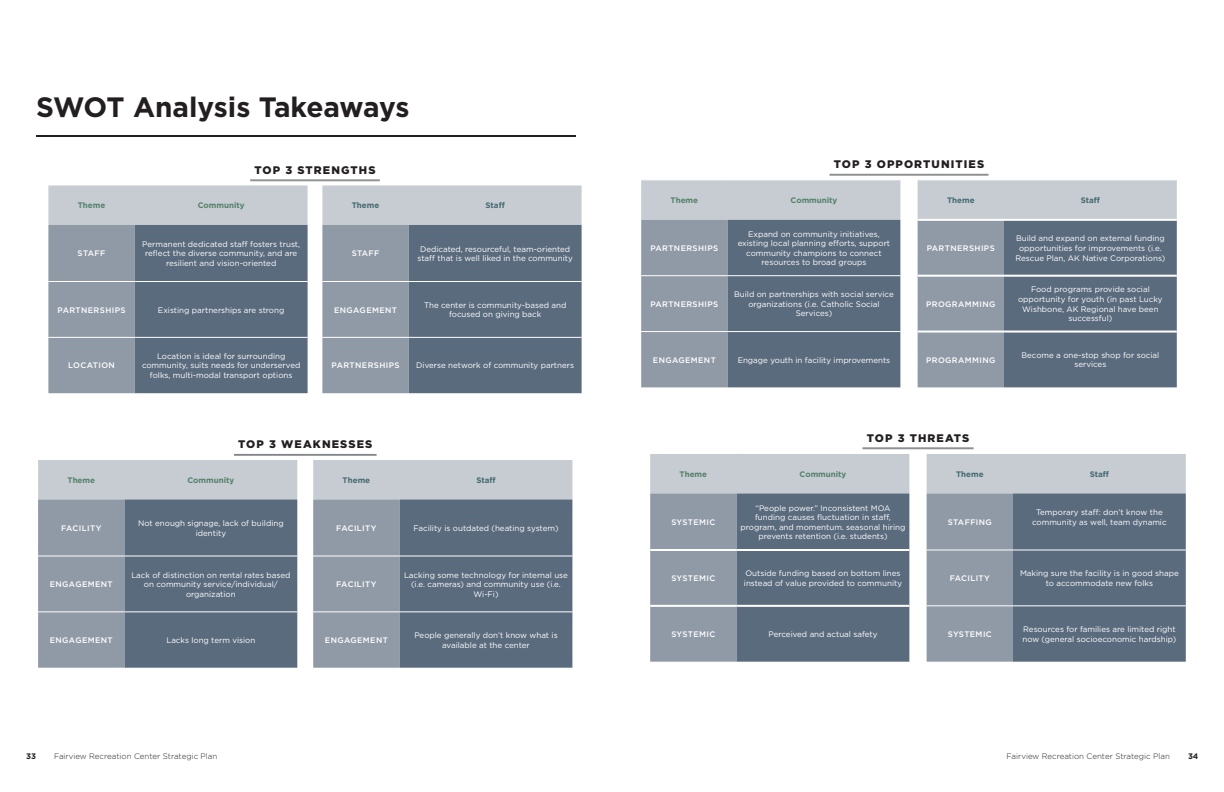
<style>
.page{position:relative;width:1224px;height:792px;background:#fff}
.page>*{position:absolute;margin:0;border:0;box-sizing:border-box;transform-origin:0 0}
.t1{font:700 28px "Gotham";letter-spacing:-.02em;color:#231f20}
.t2{font:900 11px "Gotham";letter-spacing:.1em;color:#231f20}
.t3{font:8px/9.6px "Gotham";color:#fff;text-align:center}
.t4{font:500 8px "Gotham";letter-spacing:.05em;color:#fff}
.t5{font:300 8px "Gotham";color:#231f20}
.t6{font:700 8px "Gotham";color:#548169}
.t7{font:700 8px "Gotham";color:#446a71}
.t8{font:700 8px "Gotham";color:#231f20}
</style>
<div class="page">
<hr style="left:36px;top:135px;width:540px;height:2px;background:#231f20">
<div style="left:48px;top:185px;width:534px;height:40px;background:#c6ccd2"></div>
<div style="left:48px;top:225px;width:87px;height:168px;background:#909aa6"></div>
<svg style="left:135px;top:225px;width:447px;height:168px;background:#6b798a"></svg>
<hr style="left:48px;top:281px;width:87px;height:1px;background:#fff">
<hr style="left:135px;top:281px;width:173px;height:1px;background:#fff">
<hr style="left:48px;top:337px;width:87px;height:1px;background:#fff">
<hr style="left:135px;top:337px;width:173px;height:1px;background:#fff">
<hr style="left:322px;top:281px;width:87px;height:1px;background:#fff">
<hr style="left:409px;top:281px;width:173px;height:1px;background:#fff">
<hr style="left:322px;top:337px;width:87px;height:1px;background:#fff">
<hr style="left:409px;top:337px;width:173px;height:1px;background:#fff">
<hr style="left:251px;top:181px;width:128px;height:1px;background:#7d8082">
<hr style="left:251px;top:180px;width:128px;height:1px;background:#7d8082">
<div style="left:38px;top:460px;width:534px;height:39px;background:#c6ccd2"></div>
<div style="left:38px;top:499px;width:87px;height:169px;background:#909aa6"></div>
<svg style="left:125px;top:499px;width:447px;height:169px;background:#6c7a8b"></svg>
<hr style="left:38px;top:556px;width:87px;height:1px;background:#fff">
<hr style="left:125px;top:556px;width:172px;height:1px;background:#fff">
<hr style="left:38px;top:611px;width:87px;height:1px;background:#fff">
<hr style="left:125px;top:611px;width:172px;height:1px;background:#fff">
<hr style="left:313px;top:556px;width:87px;height:1px;background:#fff">
<hr style="left:400px;top:556px;width:172px;height:1px;background:#fff">
<hr style="left:313px;top:611px;width:87px;height:1px;background:#fff">
<hr style="left:400px;top:611px;width:172px;height:1px;background:#fff">
<hr style="left:234px;top:455px;width:142px;height:1px;background:#7d8082">
<hr style="left:234px;top:454px;width:142px;height:1px;background:#7d8082">
<div style="left:641px;top:220px;width:87px;height:167px;background:#909aa6"></div>
<svg style="left:728px;top:220px;width:449px;height:167px;background:#6c7a8b"></svg>
<div style="left:641px;top:180px;width:536px;height:40px;background:#c6ccd2"></div>
<hr style="left:641px;top:275px;width:87px;height:1px;background:#fff">
<hr style="left:728px;top:275px;width:172px;height:1px;background:#fff">
<hr style="left:641px;top:331px;width:87px;height:1px;background:#fff">
<hr style="left:728px;top:331px;width:172px;height:1px;background:#fff">
<hr style="left:918px;top:219px;width:86px;height:2px;background:#fff">
<hr style="left:1004px;top:219px;width:173px;height:2px;background:#fff">
<hr style="left:918px;top:275px;width:86px;height:2px;background:#fff">
<hr style="left:1004px;top:275px;width:173px;height:2px;background:#fff">
<hr style="left:918px;top:331px;width:86px;height:2px;background:#fff">
<hr style="left:1004px;top:331px;width:173px;height:2px;background:#fff">
<hr style="left:830px;top:175px;width:158px;height:1px;background:#7d8082">
<hr style="left:830px;top:174px;width:158px;height:1px;background:#7d8082">
<div style="left:650px;top:493px;width:87px;height:169px;background:#909aa6"></div>
<svg style="left:737px;top:493px;width:449px;height:169px;background:#6c7a8b"></svg>
<div style="left:650px;top:454px;width:536px;height:39px;background:#c6ccd2"></div>
<hr style="left:650px;top:549px;width:87px;height:2px;background:#fff">
<hr style="left:737px;top:549px;width:172px;height:2px;background:#fff">
<hr style="left:650px;top:605px;width:87px;height:2px;background:#fff">
<hr style="left:737px;top:605px;width:172px;height:2px;background:#fff">
<hr style="left:927px;top:549px;width:86px;height:1px;background:#fff">
<hr style="left:1013px;top:549px;width:173px;height:1px;background:#fff">
<hr style="left:927px;top:605px;width:86px;height:1px;background:#fff">
<hr style="left:1013px;top:605px;width:173px;height:1px;background:#fff">
<hr style="left:863px;top:449px;width:110px;height:1px;background:#7d8082">
<hr style="left:863px;top:448px;width:110px;height:1px;background:#7d8082">
<h1 class="t1" style="left:36px;top:89px;width:375px">SWOT Analysis Takeaways</h1>
<h2 class="t2" style="left:254px;top:162px;width:123px">TOP 3 STRENGTHS</h2>
<p class="t6" style="left:78px;top:200px;width:29px">Theme</p>
<p class="t6" style="left:198px;top:200px;width:48px">Community</p>
<p class="t7" style="left:352px;top:200px;width:29px">Theme</p>
<p class="t7" style="left:486px;top:200px;width:21px">Staff</p>
<p class="t4" style="left:78px;top:248px;width:29px">STAFF</p>
<p class="t3" style="left:142px;top:239px;width:159px">Permanent dedicated staff fosters trust, reflect the diverse community, and are resilient and vision-oriented</p>
<p class="t4" style="left:352px;top:248px;width:29px">STAFF</p>
<p class="t3" style="left:418px;top:244px;width:157px">Dedicated, resourceful, team-oriented staff that is well liked in the community</p>
<p class="t4" style="left:58px;top:305px;width:70px">PARTNERSHIPS</p>
<p class="t3" style="left:158px;top:305px;width:128px">Existing partnerships are strong</p>
<p class="t4" style="left:334px;top:305px;width:64px">ENGAGEMENT</p>
<p class="t3" style="left:424px;top:300px;width:144px">The center is community-based and focused on giving back</p>
<p class="t4" style="left:68px;top:360px;width:48px">LOCATION</p>
<p class="t3" style="left:142px;top:351px;width:160px">Location is ideal for surrounding community, suits needs for underserved folks, multi-modal transport options</p>
<p class="t4" style="left:332px;top:360px;width:70px">PARTNERSHIPS</p>
<p class="t3" style="left:416px;top:361px;width:159px">Diverse network of community partners</p>
<h2 class="t2" style="left:238px;top:437px;width:136px">TOP 3 WEAKNESSES</h2>
<p class="t6" style="left:68px;top:475px;width:29px">Theme</p>
<p class="t6" style="left:187px;top:475px;width:48px">Community</p>
<p class="t7" style="left:343px;top:475px;width:29px">Theme</p>
<p class="t7" style="left:476px;top:475px;width:21px">Staff</p>
<p class="t4" style="left:61px;top:523px;width:42px">FACILITY</p>
<p class="t3" style="left:138px;top:518px;width:147px">Not enough signage, lack of building identity</p>
<p class="t4" style="left:336px;top:523px;width:42px">FACILITY</p>
<p class="t3" style="left:414px;top:523px;width:147px">Facility is outdated (heating system)</p>
<p class="t4" style="left:50px;top:579px;width:64px">ENGAGEMENT</p>
<p class="t3" style="left:131px;top:570px;width:160px">Lack of distinction on rental rates based on community service/individual/ organization</p>
<p class="t4" style="left:336px;top:579px;width:42px">FACILITY</p>
<p class="t3" style="left:404px;top:570px;width:165px">Lacking some technology for internal use (i.e. cameras) and community use (i.e.<br>Wi-Fi)</p>
<p class="t4" style="left:50px;top:635px;width:64px">ENGAGEMENT</p>
<p class="t3" style="left:166px;top:635px;width:90px">Lacks long term vision</p>
<p class="t4" style="left:325px;top:635px;width:64px">ENGAGEMENT</p>
<p class="t3" style="left:414px;top:630px;width:145px">People generally don’t know what is available at the center</p>
<h2 class="t2" style="left:834px;top:157px;width:152px">TOP 3 OPPORTUNITIES</h2>
<p class="t6" style="left:671px;top:195px;width:29px">Theme</p>
<p class="t6" style="left:791px;top:195px;width:48px">Community</p>
<p class="t7" style="left:947px;top:195px;width:29px">Theme</p>
<p class="t7" style="left:1081px;top:195px;width:21px">Staff</p>
<p class="t4" style="left:650px;top:243px;width:70px">PARTNERSHIPS</p>
<p class="t3" style="left:738px;top:229px;width:154px">Expand on community initiatives, existing local planning efforts, support community champions to connect resources to broad groups</p>
<p class="t4" style="left:927px;top:243px;width:70px">PARTNERSHIPS</p>
<p class="t3" style="left:1015px;top:234px;width:151px">Build and expand on external funding opportunities for improvements (i.e.<br>Rescue Plan, AK Native Corporations)</p>
<p class="t4" style="left:650px;top:299px;width:70px">PARTNERSHIPS</p>
<p class="t3" style="left:734px;top:289px;width:161px">Build on partnerships with social service organizations (i.e. Catholic Social<br>Services)</p>
<p class="t4" style="left:926px;top:299px;width:71px">PROGRAMMING</p>
<p class="t3" style="left:1018px;top:285px;width:146px">Food programs provide social opportunity for youth (in past Lucky<br>Wishbone, AK Regional have been successful)</p>
<p class="t4" style="left:653px;top:355px;width:64px">ENGAGEMENT</p>
<p class="t3" style="left:738px;top:355px;width:154px">Engage youth in facility improvements</p>
<p class="t4" style="left:926px;top:355px;width:71px">PROGRAMMING</p>
<p class="t3" style="left:1021px;top:350px;width:139px">Become a one-stop shop for social services</p>
<h2 class="t2" style="left:867px;top:430px;width:104px">TOP 3 THREATS</h2>
<p class="t6" style="left:680px;top:469px;width:29px">Theme</p>
<p class="t6" style="left:800px;top:469px;width:48px">Community</p>
<p class="t7" style="left:956px;top:469px;width:29px">Theme</p>
<p class="t7" style="left:1090px;top:469px;width:21px">Staff</p>
<p class="t4" style="left:671px;top:517px;width:46px">SYSTEMIC</p>
<p class="t3" style="left:741px;top:503px;width:166px">“People power.” Inconsistent MOA funding causes fluctuation in staff, program, and momentum. seasonal hiring prevents retention (i.e. students)</p>
<p class="t4" style="left:948px;top:517px;width:46px">STAFFING</p>
<p class="t3" style="left:1032px;top:508px;width:136px">Temporary staff: don’t know the community as well, team dynamic</p>
<p class="t4" style="left:671px;top:573px;width:46px">SYSTEMIC</p>
<p class="t3" style="left:744px;top:569px;width:160px;text-align:left">Outside funding based on bottom lines instead of value provided to community</p>
<p class="t4" style="left:950px;top:573px;width:42px">FACILITY</p>
<p class="t3" style="left:1020px;top:569px;width:160px">Making sure the facility is in good shape to accommodate new folks</p>
<p class="t4" style="left:671px;top:629px;width:46px">SYSTEMIC</p>
<p class="t3" style="left:768px;top:629px;width:111px">Perceived and actual safety</p>
<p class="t4" style="left:948px;top:629px;width:46px">SYSTEMIC</p>
<p class="t3" style="left:1022px;top:624px;width:155px;text-align:left">Resources for families are limited right now (general socioeconomic hardship)</p>
<p class="t8" style="left:26px;top:751px;width:11px">33</p>
<p class="t5" style="left:54px;top:751px;width:165px">Fairview Recreation Center Strategic Plan</p>
<p class="t5" style="left:1007px;top:751px;width:165px">Fairview Recreation Center Strategic Plan</p>
<p class="t8" style="left:1188px;top:751px;width:12px">34</p>
</div>
